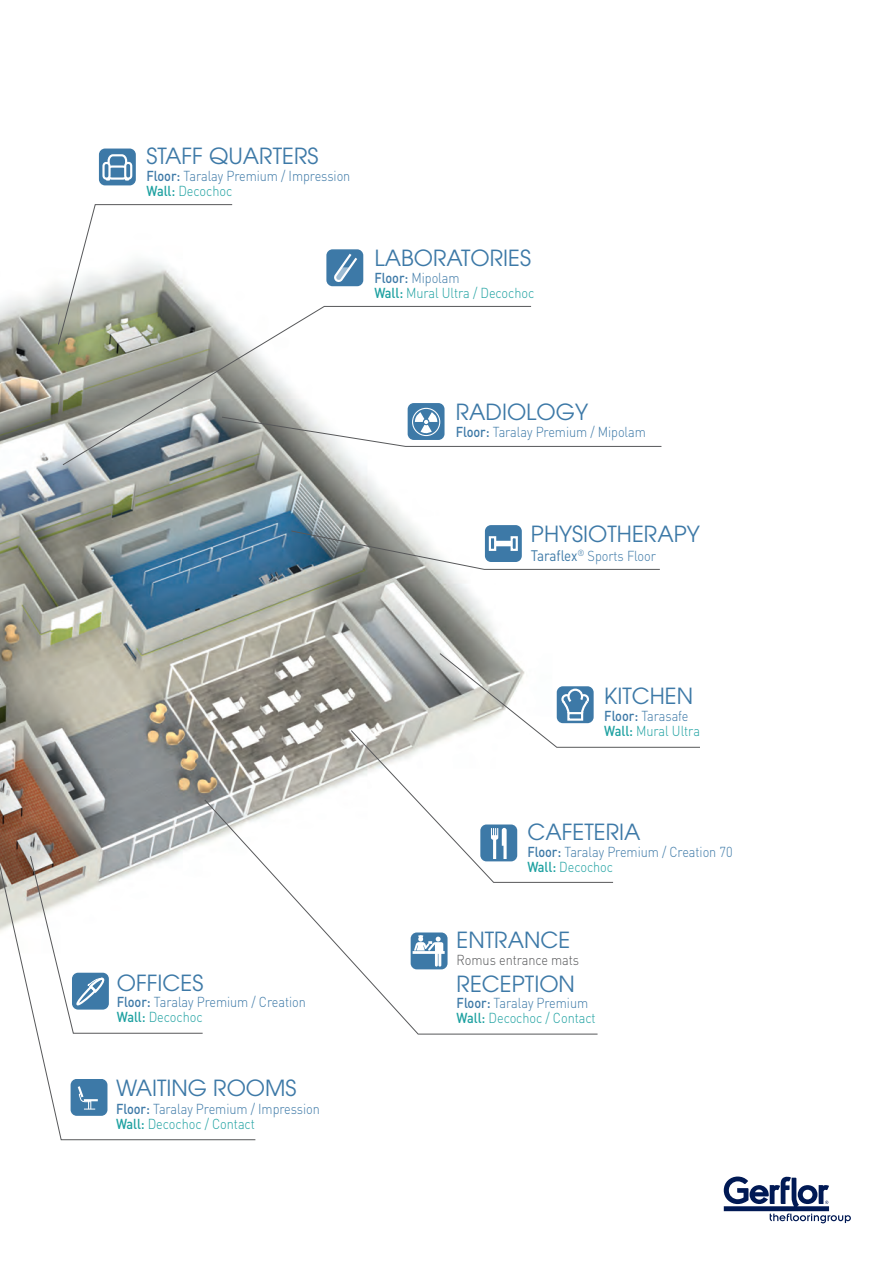
<style>
.page{position:relative;width:893px;height:1263px;background:#fff}
.page>*{position:absolute;margin:0;border:0;box-sizing:border-box;transform-origin:0 0}
.t1{font:22.2px "Avant Garde";color:#3d79a7}
.t2{font:300 14.25px/15px "DIN Pro";letter-spacing:-.005em;color:#3d79a7;scale:.89 1}
.t3{font:300 14.25px/15px "DIN Pro";letter-spacing:-.005em;color:#1ea1a1;scale:.89 1}
.t4{font:300 14.25px "DIN Pro";letter-spacing:-.005em;color:#57585a;scale:.89 1}
.s1{font-weight:500}
.s2{font-weight:500;color:#1ea1a1}
.s3{color:#1ea1a1}
.s4{font-weight:500;color:#3d79a7}
.s5{color:#3d79a7}
.s6{font-weight:400;font-size:15.15px}
</style>
<div class="page">
<img style="left:0;top:249px;width:531px;height:550px">
<svg style="left:724px;top:1176px;width:127px;height:47px"></svg>
<svg style="left:256px;top:799px;width:342px;height:236px"></svg>
<svg style="left:291px;top:530px;width:369px;height:40px"></svg>
<svg style="left:0;top:677px;width:256px;height:463px"></svg>
<svg style="left:62px;top:306px;width:470px;height:160px"></svg>
<div style="left:411px;top:932px;width:37px;height:37px;background:#3d79a7;border-radius:6px"></div>
<svg style="left:413px;top:935px;width:32px;height:31px"></svg>
<div style="left:326px;top:249px;width:37px;height:37px;background:#3d79a7;border-radius:6px"></div>
<svg style="left:334px;top:253px;width:23px;height:29px"></svg>
<div style="left:71px;top:1079px;width:36px;height:37px;background:#3d79a7;border-radius:6px"></div>
<svg style="left:77px;top:1086px;width:20px;height:24px"></svg>
<div style="left:485px;top:525px;width:37px;height:37px;background:#3d79a7;border-radius:6px"></div>
<div style="left:489px;top:536px;width:7px;height:15px;border:2px solid #fff"></div>
<div style="left:495px;top:541px;width:17px;height:5px;border:2px solid #fff"></div>
<div style="left:511px;top:536px;width:7px;height:15px;border:2px solid #fff"></div>
<div style="left:99px;top:149px;width:37px;height:36px;background:#3d79a7;border-radius:6px"></div>
<svg style="left:106px;top:154px;width:24px;height:27px"></svg>
<div style="left:102px;top:162px;width:9px;height:18px;border:2px solid #fff;border-radius:3px"></div>
<div style="left:124px;top:162px;width:8px;height:18px;border:2px solid #fff;border-radius:3px"></div>
<svg style="left:58px;top:204px;width:175px;height:141px"></svg>
<div style="left:408px;top:403px;width:36px;height:37px;background:#3d79a7;border-radius:6px"></div>
<svg style="left:221px;top:412px;width:441px;height:35px"></svg>
<div style="left:412px;top:408px;width:28px;height:28px;border:1px solid #fff;border-radius:50%"></div>
<svg style="left:350px;top:652px;width:350px;height:231px"></svg>
<svg style="left:30px;top:855px;width:173px;height:179px"></svg>
<h1 class="t1" style="left:146px;top:143px;width:174px">STAFF QUARTERS</h1>
<p class="t2" style="left:146px;top:168px;width:231px"><span class="s1">Floor:</span> Taralay Premium / Impression<br><span class="s2">Wall:</span> <span class="s3">Decochoc</span></p>
<h1 class="t1" style="left:374px;top:245px;width:158px">LABORATORIES</h1>
<p class="t3" style="left:374px;top:270px;width:181px"><span class="s4">Floor:</span> <span class="s5">Mipolam<br></span><span class="s1">Wall:</span> Mural Ultra / Decochoc</p>
<h1 class="t1" style="left:456px;top:399px;width:134px">RADIOLOGY</h1>
<p class="t2" style="left:456px;top:424px;width:215px"><span class="s1">Floor:</span> Taralay Premium / Mipolam</p>
<h1 class="t1" style="left:531px;top:521px;width:171px">PHYSIOTHERAPY</h1>
<p class="t2" style="left:531px;top:547px;width:142px"><span class="s6">Taraflex</span><sup>®</sup> Sports Floor</p>
<h1 class="t1" style="left:117px;top:970px;width:88px">OFFICES</h1>
<p class="t2" style="left:117px;top:994px;width:214px"><span class="s1">Floor:</span> Taralay Premium / Creation<br><span class="s2">Wall:</span> <span class="s3">Decochoc</span></p>
<h1 class="t1" style="left:116px;top:1075px;width:182px">WAITING ROOMS</h1>
<p class="t2" style="left:116px;top:1100px;width:231px"><span class="s1">Floor:</span> Taralay Premium / Impression<br><span class="s2">Wall:</span> <span class="s3">Decochoc / Contact</span></p>
<h1 class="t1" style="left:604px;top:683px;width:90px">KITCHEN</h1>
<p class="t3" style="left:604px;top:708px;width:109px"><span class="s4">Floor:</span> <span class="s5">Tarasafe<br></span><span class="s1">Wall:</span> Mural Ultra</p>
<h1 class="t1" style="left:527px;top:818px;width:115px">CAFETERIA</h1>
<p class="t2" style="left:527px;top:844px;width:232px"><span class="s1">Floor:</span> Taralay Premium / Creation 70<br><span class="s2">Wall:</span> <span class="s3">Decochoc</span></p>
<h1 class="t1" style="left:457px;top:927px;width:115px">ENTRANCE</h1>
<p class="t4" style="left:457px;top:950px;width:139px">Romus entrance mats</p>
<h1 class="t1" style="left:457px;top:971px;width:120px">RECEPTION</h1>
<p class="t3" style="left:457px;top:995px;width:158px"><span class="s4">Floor:</span> <span class="s5">Taralay Premium<br></span><span class="s1">Wall:</span> Decochoc / Contact</p>
</div>
